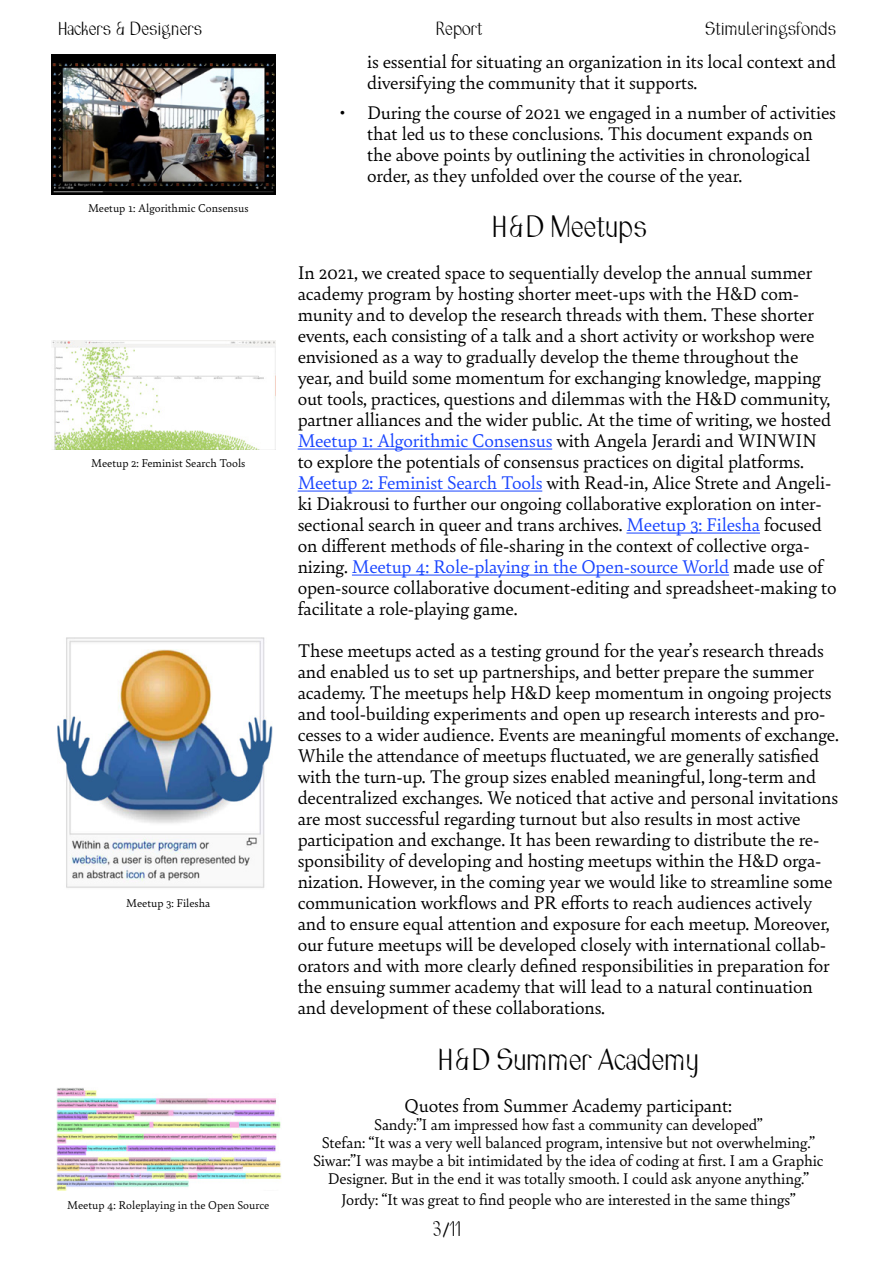
<style>
.page{position:relative;width:893px;height:1263px;background:#fff}
.page>*{position:absolute;margin:0;border:0;box-sizing:border-box;transform-origin:0 0}
.t1{font:19.5px/21px "Bely";letter-spacing:-.01em;color:#000}
.t2{font:19.5px "Combine";color:#000}
.t3{font:16.5px/18px "Bely";letter-spacing:-.01em;color:#000;text-align:center}
.t4{font:13.5px "Combine";color:#000}
.t5{font:12px "Bely";color:#000}
.t6{font:12px "Combine";color:#000}
.s1{color:#1945ff}
</style>
<div class="page">
<hr style="left:298px;top:449px;width:254px;height:1px;background:#1945ff">
<hr style="left:298px;top:491px;width:244px;height:1px;background:#1945ff">
<hr style="left:626px;top:533px;width:134px;height:1px;background:#1945ff">
<hr style="left:352px;top:575px;width:377px;height:1px;background:#1945ff">
<img style="left:51px;top:54px;width:225px;height:140px">
<img style="left:52px;top:340px;width:224px;height:109px">
<img style="left:57px;top:637px;width:216px;height:251px">
<img style="left:57px;top:1087px;width:224px;height:104px">
<p class="t6" style="left:57px;top:24px;width:147px">Hackers &amp; Designers</p>
<p class="t6" style="left:435px;top:24px;width:49px">Report</p>
<p class="t6" style="left:705px;top:24px;width:133px">Stimuleringsfonds</p>
<p class="t5" style="left:88px;top:200px;width:162px">Meetup 1: Algorithmic Consensus</p>
<p class="t5" style="left:91px;top:454px;width:156px">Meetup 2: Feminist Search Tools</p>
<p class="t5" style="left:126px;top:894px;width:86px">Meetup 3: Filesha</p>
<p class="t5" style="left:67px;top:1196px;width:204px">Meetup 4: Roleplaying in the Open Source</p>
<p class="t1" style="left:367px;top:50px;width:471px">is essential for situating an organization in its local context and diversifying the community that it supports.</p>
<p class="t1" style="left:367px;top:101px;width:470px;text-indent:-27px">• During the course of 2021 we engaged in a number of activities that led us to these conclusions. This document expands on the above points by outlining the activities in chronological order, as they unfolded over the course of the year.</p>
<p class="t2" style="left:490px;top:219px;width:159px">H&amp;D Meetups</p>
<p class="t1" style="left:298px;top:261px;width:540px">In 2021, we created space to sequentially develop the annual summer academy program by hosting shorter meet-ups with the H&amp;D com&shy;munity and to develop the research threads with them. These shorter events, each consisting of a talk and a short activity or workshop were envisioned as a way to gradually develop the theme throughout the year, and build some momentum for exchanging knowledge, mapping out tools, practices, questions and dilemmas with the H&amp;D community, partner alliances and the wider public. At the time of writing, we hosted <span class="s1">Meetup 1: Algorithmic Consensus</span> with Angela Jerardi and WINWIN to explore the potentials of consensus practices on digital platforms.<br><span class="s1">Meetup 2: Feminist Search Tools</span> with Read-in, Alice Strete and Angeli&shy;ki Diakrousi to further our ongoing collaborative exploration on inter&shy;sectional search in queer and trans archives. <span class="s1">Meetup 3: Filesha</span> focused on different methods of file-sharing in the context of collective orga&shy;nizing. <span class="s1">Meetup 4: Role-playing in the Open-source World</span> made use of open-source collaborative document-editing and spreadsheet-making to facilitate a role-playing game.</p>
<p class="t1" style="left:298px;top:639px;width:543px">These meetups acted as a testing ground for the year’s research threads and enabled us to set up partnerships, and better prepare the summer academy. The meetups help H&amp;D keep momentum in ongoing projects and tool-building experiments and open up research interests and pro&shy;cesses to a wider audience. Events are meaningful moments of exchange.<br>While the attendance of meetups fluctuated, we are generally satisfied with the turn-up. The group sizes enabled meaningful, long-term and decentralized exchanges. We noticed that active and personal invitations are most successful regarding turnout but also results in most active participation and exchange. It has been rewarding to distribute the re&shy;sponsibility of developing and hosting meetups within the H&amp;D orga&shy;nization. However, in the coming year we would like to streamline some communication workflows and PR efforts to reach audiences actively and to ensure equal attention and exposure for each meetup. Moreover, our future meetups will be developed closely with international collab&shy;orators and with more clearly defined responsibilities in preparation for the ensuing summer academy that will lead to a natural continuation and development of these collaborations.</p>
<p class="t2" style="left:436px;top:1051px;width:267px">H&amp;D Summer Academy</p>
<p class="t1" style="left:405px;top:1094px;width:329px">Quotes from Summer Academy participant:</p>
<p class="t3" style="left:313px;top:1114px;width:512px">Sandy:”I am impressed how fast a community can developed”<br>Stefan: “It was a very well balanced program, intensive but not overwhelming.” Siwar:”I was maybe a bit intimidated by the idea of coding at first. I am a Graphic Designer. But in the end it was totally smooth. I could ask anyone anything.”</p>
<p class="t3" style="left:341px;top:1189px;width:456px">Jordy: “It was great to find people who are interested in the same things”</p>
<p class="t4" style="left:432px;top:1223px;width:30px">3/11</p>
</div>
